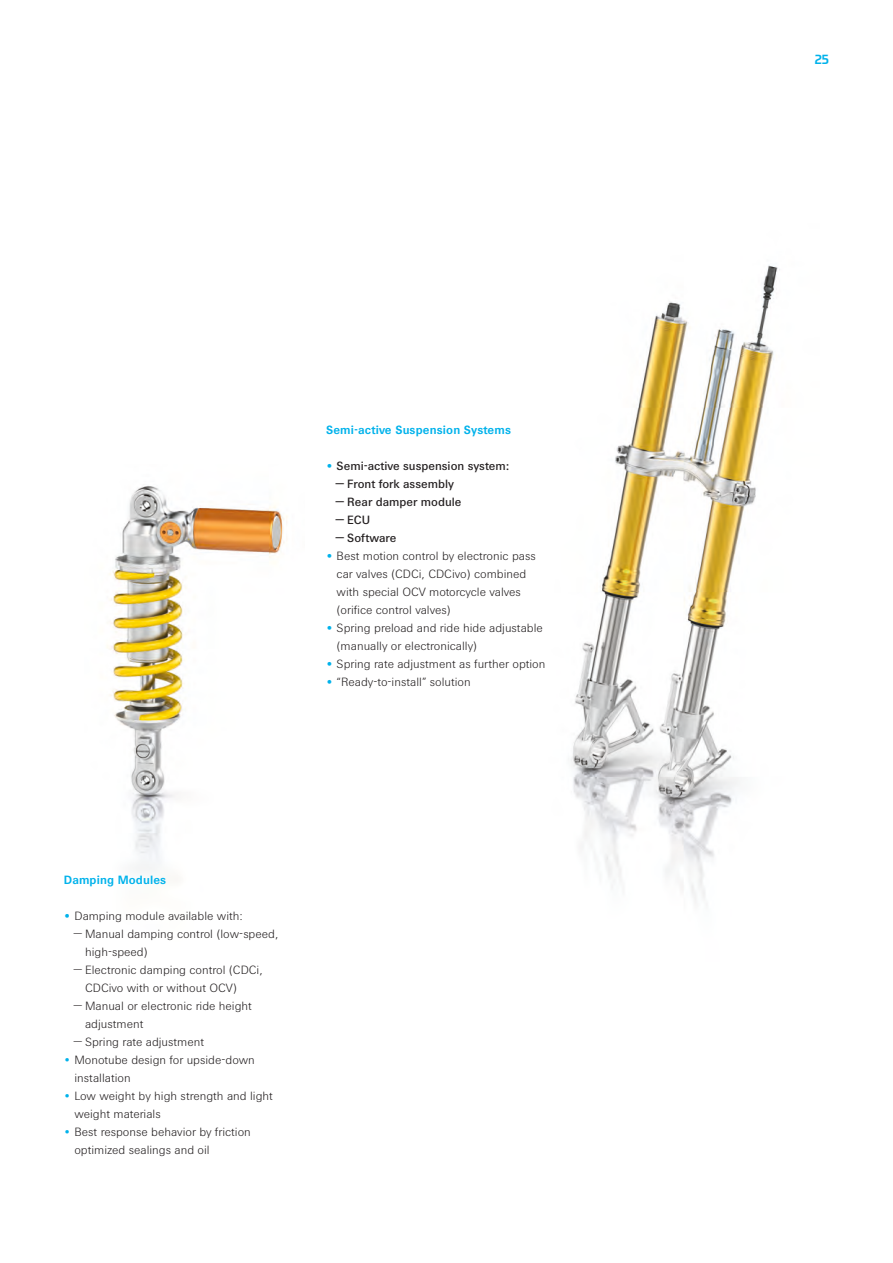
<style>
.page{position:relative;width:893px;height:1263px;background:#fff}
.page>*{position:absolute;margin:0;border:0;box-sizing:border-box;transform-origin:0 0}
.t1{font:500 13.5px "ZF Prometo";color:#00b2eb}
.t2{font:300 12px/18px "ZF Sans";color:#231f20}
.t3{font:500 12px "ZF Sans";color:#231f20}
.t4{font:700 12px "ZF Sans";letter-spacing:.01em;color:#00b2eb}
.s1{font-weight:700;color:#00b2eb}
.s2{color:#00b2eb}
</style>
<div class="page">
<img style="left:571px;top:265px;width:209px;height:638px">
<img style="left:107px;top:486px;width:181px;height:385px">
<p class="t4" style="left:326px;top:422px;width:186px">Semi-active Suspension Systems</p>
<p class="t3" style="left:326px;top:458px;width:185px"><span class="s1">•</span> Semi-active suspension system:</p>
<p class="t3" style="left:337px;top:476px;width:119px">— Front fork assembly</p>
<p class="t3" style="left:337px;top:494px;width:126px">— Rear damper module</p>
<p class="t3" style="left:337px;top:512px;width:35px">— ECU</p>
<p class="t3" style="left:337px;top:530px;width:61px">— Software</p>
<p class="t2" style="left:337px;top:547px;width:201px;text-indent:-11px"><span class="s1">•</span> Best motion control by electronic pass car valves (CDCi, CDCivo) combined with special OCV motorcycle valves (orifice control valves)</p>
<p class="t2" style="left:337px;top:619px;width:208px;text-indent:-11px"><span class="s1">•</span> Spring preload and ride hide adjustable (manually or electronically)</p>
<p class="t2" style="left:326px;top:655px;width:221px"><span class="s1">•</span> Spring rate adjustment as further option</p>
<p class="t2" style="left:326px;top:673px;width:146px"><span class="s1">•</span> “Ready-to-install” solution</p>
<p class="t4" style="left:64px;top:872px;width:104px">Damping Modules</p>
<p class="t2" style="left:64px;top:907px;width:181px"><span class="s1">•</span> Damping module available with:</p>
<p class="t2" style="left:85px;top:925px;width:195px;text-indent:-11px">— Manual damping control (low-speed, high-speed)</p>
<p class="t2" style="left:85px;top:961px;width:179px;text-indent:-11px">— Electronic damping control (CDCi,<br>CDCivo with or without OCV)</p>
<p class="t2" style="left:85px;top:997px;width:168px;text-indent:-11px">— Manual or electronic ride height adjustment</p>
<p class="t2" style="left:74px;top:1033px;width:131px">— Spring rate adjustment</p>
<p class="t2" style="left:74px;top:1051px;width:182px;text-indent:-11px"><span class="s2">•</span> Monotube design for upside-down installation</p>
<p class="t2" style="left:74px;top:1087px;width:200px;text-indent:-11px"><span class="s2">•</span> Low weight by high strength and light weight materials</p>
<p class="t2" style="left:74px;top:1123px;width:178px;text-indent:-11px"><span class="s2">•</span> Best response behavior by friction optimized sealings and oil</p>
<p class="t1" style="left:815px;top:50px;width:16px">25</p>
</div>
